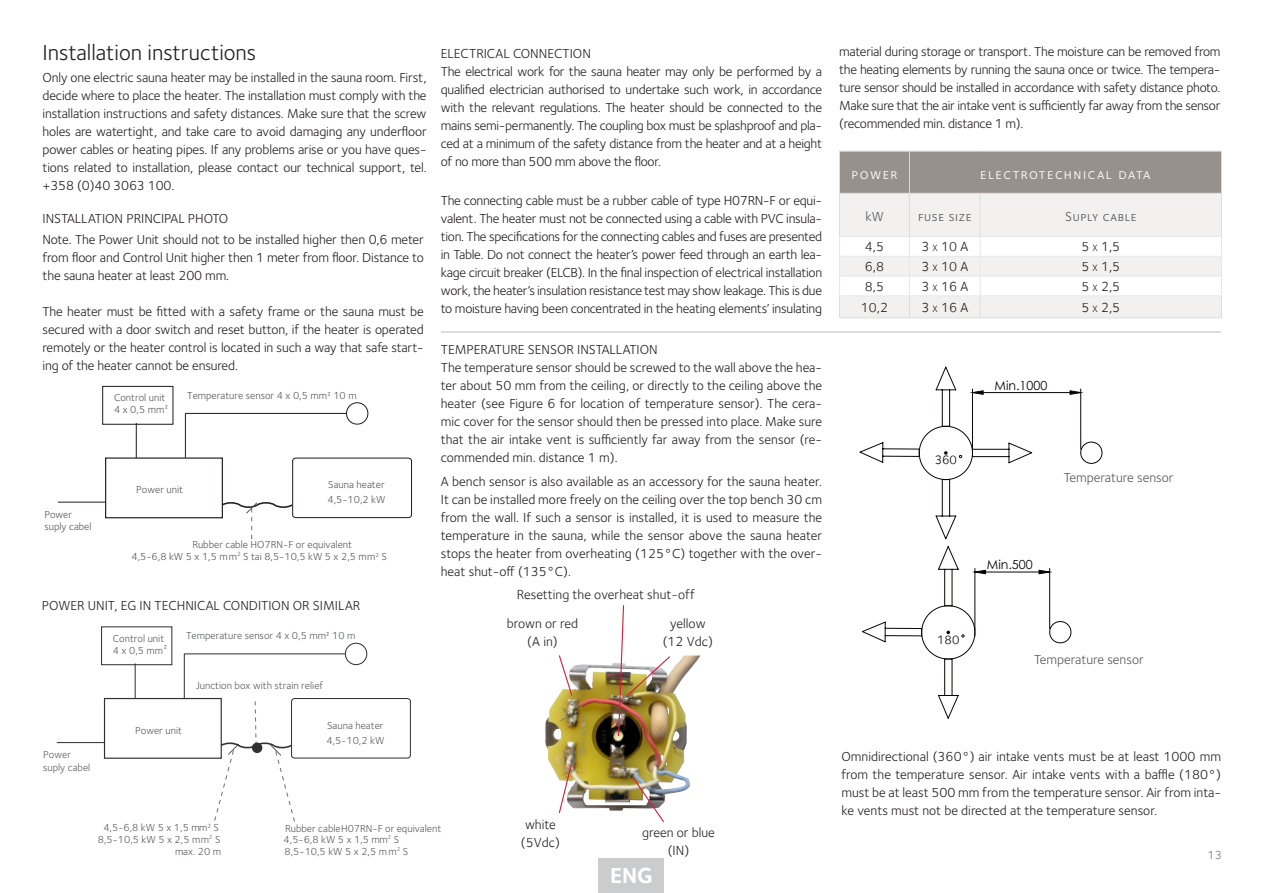
<style>
.page{position:relative;width:1263px;height:893px;background:#fff}
.page>*{position:absolute;margin:0;border:0;box-sizing:border-box;transform-origin:0 0}
.t1{font:22.5px "Foundry Sterling OT2";color:#231f20}
.t2{font:700 22.5px "Foundry Sterling OT2";color:#fff}
.t3{font:15px "Foundry Sterling OT2";letter-spacing:.1em;color:#fff}
.t4{font:13.5px/18px "Foundry Sterling OT2";letter-spacing:-.005em;color:#231f20;text-align:justify}
.t5{font:13.5px/18px "Foundry Sterling";color:#231f20;text-align:center}
.t6{font:13.5px "Foundry Sterling OT2";letter-spacing:.05em;color:#57585a}
.t7{font:13.5px "Foundry Sterling";color:#231f20}
.t8{font:12.45px "Century Gothic";color:#0a0505}
.t9{font:12.45px "Foundry Sterling";color:#0a0505}
.t10{font:12px "Foundry Sterling";color:#787a7d}
.t11{font:10.5px/11.9px "Foundry Sterling OT2";color:#595c5c}
.t12{font:10.5px/15.3px "Foundry Sterling OT2";color:#575757}
.t13{font:10.5px/12px "Foundry Sterling OT2";color:#59595c}
.t14{font:10.5px/12px "Foundry Sterling OT2";color:#595c61}
.s1{color:#575757}
.s2{font-family:"Foundry Sterling";color:#575757}
.s3{font-family:"Foundry Sterling"}
.s4{color:#595c5c}
.s5{font-family:"Foundry Sterling";color:#595c5c}
.s6{font-size:9.45px}
</style>
<div class="page">
<div style="left:599px;top:858px;width:65px;height:35px;background:#cbccce"></div>
<img style="left:671px;top:656px;width:13px;height:20px">
<svg style="left:631px;top:775px;width:34px;height:47px"></svg>
<svg style="left:558px;top:763px;width:15px;height:51px"></svg>
<svg style="left:558px;top:655px;width:15px;height:42px"></svg>
<img style="left:617px;top:605px;width:54px;height:132px">
<svg style="left:859px;top:366px;width:222px;height:353px"></svg>
<svg style="left:972px;top:391px;width:109px;height:183px"></svg>
<hr style="left:441px;top:331px;width:780px;height:2px;background:#d1d2d4">
<div style="left:102px;top:386px;width:71px;height:39px;border:1px solid #241f21"></div>
<div style="left:292px;top:458px;width:120px;height:60px;border:1px solid #241f21;border-radius:3px"></div>
<svg style="left:57px;top:402px;width:312px;height:137px"></svg>
<svg style="left:56px;top:642px;width:355px;height:180px"></svg>
<div style="left:840px;top:152px;width:381px;height:41px;background:#98908a"></div>
<div style="left:840px;top:194px;width:381px;height:42px;background:#f2f1f0"></div>
<hr style="left:839px;top:151px;width:70px;height:1px;background:#dcdddf">
<hr style="left:839px;top:152px;width:1px;height:41px;background:#dcdddf">
<hr style="left:909px;top:151px;width:71px;height:1px;background:#dcdddf">
<hr style="left:909px;top:152px;width:1px;height:41px;background:#dcdddf">
<hr style="left:980px;top:151px;width:242px;height:1px;background:#dcdddf">
<hr style="left:1221px;top:152px;width:1px;height:41px;background:#dcdddf">
<hr style="left:839px;top:193px;width:70px;height:1px;background:#dcdddf">
<hr style="left:839px;top:194px;width:1px;height:42px;background:#dcdddf">
<hr style="left:909px;top:193px;width:71px;height:1px;background:#dcdddf">
<hr style="left:909px;top:194px;width:1px;height:42px;background:#dcdddf">
<hr style="left:980px;top:193px;width:242px;height:1px;background:#dcdddf">
<hr style="left:980px;top:194px;width:1px;height:42px;background:#dcdddf">
<hr style="left:1221px;top:194px;width:1px;height:42px;background:#dcdddf">
<hr style="left:839px;top:317px;width:70px;height:1px;background:#dcdddf">
<hr style="left:909px;top:317px;width:71px;height:1px;background:#dcdddf">
<hr style="left:980px;top:317px;width:242px;height:1px;background:#dcdddf">
<svg style="left:839px;top:236px;width:383px;height:81px"></svg>
<hr style="left:839px;top:295px;width:70px;height:1px;background:#e6e7e9">
<hr style="left:909px;top:295px;width:71px;height:1px;background:#e6e7e9">
<hr style="left:980px;top:295px;width:242px;height:1px;background:#e6e7e9">
<h1 class="t1" style="left:43px;top:36px;width:215px">Installation instructions</h1>
<p class="t4" style="left:43px;top:68px;width:386px">Only one electric sauna heater may be installed in the sauna room. First, decide where to place the heater. The installation must comply with the installation instructions and safety distances. Make sure that the screw holes are watertight, and take care to avoid damaging any underfloor power cables or heating pipes. If any problems arise or you have ques&shy;tions related to installation, please contact our technical support, tel. +358 (0)40 3063 100.</p>
<p class="t4" style="left:43px;top:206px;width:383px;line-height:21.6px">INSTALLATION PRINCIPAL PHOTO<br>Note. The Power Unit should not to be installed higher then 0,6 meter</p>
<p class="t4" style="left:43px;top:248px;width:383px">from floor and Control Unit higher then 1 meter from floor. Distance to the sauna heater at least 200 mm.</p>
<p class="t4" style="left:43px;top:302px;width:383px;text-align:left">The heater must be fitted with a safety frame or the sauna must be secured with a door switch and reset button, if the heater is operated remotely or the heater control is located in such a way that safe start&shy;ing of the heater cannot be ensured.</p>
<p class="t13" style="left:114px;top:391px;width:56px">Control unit<br><span class="s1">4 x 0,5 mm</span><span class="s2">²</span></p>
<p class="t12" style="left:187px;top:387px;width:171px">Temperature sensor 4 x 0,5 mm<span class="s3">² 10 m</span></p>
<p class="t12" style="left:44px;top:507px;width:49px;line-height:12.6px">Power suply cabel</p>
<p class="t12" style="left:136px;top:481px;width:48px">Power unit</p>
<p class="t12" style="left:327px;top:476px;width:59px">Sauna heater<br>4,5-10,2 kW</p>
<p class="t12" style="left:132px;top:537px;width:257px;line-height:12px;text-indent:61px">Rubber cable HO7RN-F or equivalent<br>4,5-6,8 kW 5 x 1,5 mm<sup>2</sup> S tai 8,5-10,5 kW 5 x 2,5 mm<sup>2</sup> S</p>
<p class="t4" style="left:42px;top:596px;width:320px">POWER UNIT, EG IN TECHNICAL CONDITION OR SIMILAR</p>
<p class="t14" style="left:113px;top:632px;width:56px">Control unit<br><span class="s4">4 x 0,5 mm</span><span class="s5">²</span></p>
<p class="t11" style="left:186px;top:629px;width:171px">Temperature sensor 4 x 0,5 mm<span class="s3">² 10 m</span></p>
<p class="t11" style="left:196px;top:679px;width:129px">Junction box with strain relief</p>
<p class="t11" style="left:43px;top:747px;width:49px;line-height:12.6px">Power suply cabel</p>
<p class="t11" style="left:135px;top:723px;width:48px">Power unit</p>
<p class="t11" style="left:326px;top:717px;width:59px;line-height:15.3px">Sauna heater<br>4,5-10,2 kW</p>
<p class="t4" style="left:441px;top:43px;width:383px;text-align:left">ELECTRICAL CONNECTION<br>The electrical work for the sauna heater may only be performed by a qualified electrician authorised to undertake such work, in accordance with the relevant regulations. The heater should be connected to the mains semi-permanently. The coupling box must be splashproof and pla&shy;ced at a minimum of the safety distance from the heater and at a height of no more than 500 mm above the floor.</p>
<p class="t4" style="left:441px;top:191px;width:383px">The connecting cable must be a rubber cable of type H07RN-F or equi&shy;valent. The heater must not be connected using a cable with PVC insula&shy;tion. The specifications for the connecting cables and fuses are presented in Table. Do not connect the heater’s power feed through an earth lea&shy;kage circuit breaker (ELCB). In the final inspection of electrical installation work, the heater’s insulation resistance test may show leakage. This is due to moisture having been concentrated in the heating elements’ insulating</p>
<p class="t4" style="left:441px;top:340px;width:383px;text-align:left">TEMPERATURE SENSOR INSTALLATION<br>The temperature sensor should be screwed to the wall above the hea&shy;ter about 50 mm from the ceiling, or directly to the ceiling above the heater (see Figure 6 for location of temperature sensor). The cera&shy;mic cover for the sensor should then be pressed into place. Make sure that the air intake vent is sufficiently far away from the sensor (re&shy;commended min. distance 1 m).</p>
<p class="t4" style="left:441px;top:472px;width:383px">A bench sensor is also available as an accessory for the sauna heater.<br>It can be installed more freely on the ceiling over the top bench 30 cm from the wall. If such a sensor is installed, it is used to measure the temperature in the sauna, while the sensor above the sauna heater stops the heater from overheating (125°C) together with the over&shy;heat shut-off (135°C).</p>
<p class="t5" style="left:517px;top:585px;width:179px">Resetting the overheat shut-off</p>
<p class="t5" style="left:507px;top:614px;width:73px">brown or red (A in)</p>
<p class="t5" style="left:663px;top:614px;width:52px">yellow (12 Vdc)</p>
<p class="t11" style="left:98px;top:821px;width:125px;text-align:right">4,5-6,8 kW 5 x 1,5 mm<sup>2</sup> S<br>8,5-10,5 kW 5 x 2,5 mm<sup>2</sup> S max. 20 m</p>
<p class="t11" style="left:284px;top:823px;width:159px;line-height:10.6px">Rubber cable H07RN-F or equivalent<br>4,5-6,8 kW 5 x 1,5 mm<sup>2</sup> S</p>
<p class="t11" style="left:285px;top:845px;width:125px">8,5-10,5 kW 5 x 2,5 mm<sup>2</sup> S</p>
<p class="t5" style="left:521px;top:815px;width:41px">white (5Vdc)</p>
<p class="t5" style="left:642px;top:823px;width:74px">green or blue (IN)</p>
<h1 class="t2" style="left:610px;top:858px;width:44px">ENG</h1>
<p class="t4" style="left:839px;top:42px;width:383px">material during storage or transport. The moisture can be removed from the heating elements by running the sauna once or twice. The tempera&shy;ture sensor should be installed in accordance with safety distance photo.<br>Make sure that the air intake vent is sufficiently far away from the sensor (recommended min. distance 1 m).</p>
<p class="t3" style="left:851px;top:163px;width:48px">power</p>
<p class="t3" style="left:980px;top:163px;width:172px">electrotechnical data</p>
<p class="t6" style="left:865px;top:207px;width:20px">kW</p>
<p class="t6" style="left:918px;top:207px;width:55px">fuse size</p>
<p class="t6" style="left:1065px;top:207px;width:73px">Suply cable</p>
<p class="t7" style="left:865px;top:239px;width:21px">4,5</p>
<p class="t7" style="left:921px;top:239px;width:48px">3 <span class="s6">X</span> 10 A</p>
<p class="t7" style="left:1081px;top:239px;width:40px">5 <span class="s6">X</span> 1,5</p>
<p class="t7" style="left:865px;top:259px;width:21px">6,8</p>
<p class="t7" style="left:921px;top:259px;width:48px">3 <span class="s6">X</span> 10 A</p>
<p class="t7" style="left:1081px;top:259px;width:40px">5 <span class="s6">X</span> 1,5</p>
<p class="t7" style="left:865px;top:278px;width:21px">8,5</p>
<p class="t7" style="left:921px;top:278px;width:48px">3 <span class="s6">X</span> 16 A</p>
<p class="t7" style="left:1081px;top:278px;width:40px">5 <span class="s6">X</span> 2,5</p>
<p class="t7" style="left:861px;top:299px;width:29px">10,2</p>
<p class="t7" style="left:921px;top:299px;width:48px">3 <span class="s6">X</span> 16 A</p>
<p class="t7" style="left:1081px;top:299px;width:40px">5 <span class="s6">X</span> 2,5</p>
<p class="t9" style="left:935px;top:453px;width:24px">360</p>
<p class="t8" style="left:994px;top:377px;width:54px">Min.1000</p>
<p class="t6" style="left:1064px;top:468px;width:111px">Temperature sensor</p>
<p class="t9" style="left:937px;top:632px;width:24px">180</p>
<p class="t8" style="left:987px;top:556px;width:47px">Min.500</p>
<p class="t6" style="left:1034px;top:649px;width:111px">Temperature sensor</p>
<p class="t4" style="left:841px;top:747px;width:381px">Omnidirectional (360°) air intake vents must be at least 1000 mm from the temperature sensor. Air intake vents with a baffle (180°) must be at least 500 mm from the temperature sensor. Air from inta&shy;ke vents must not be directed at the temperature sensor.</p>
<p class="t10" style="left:1208px;top:848px;width:16px">13</p>
</div>
